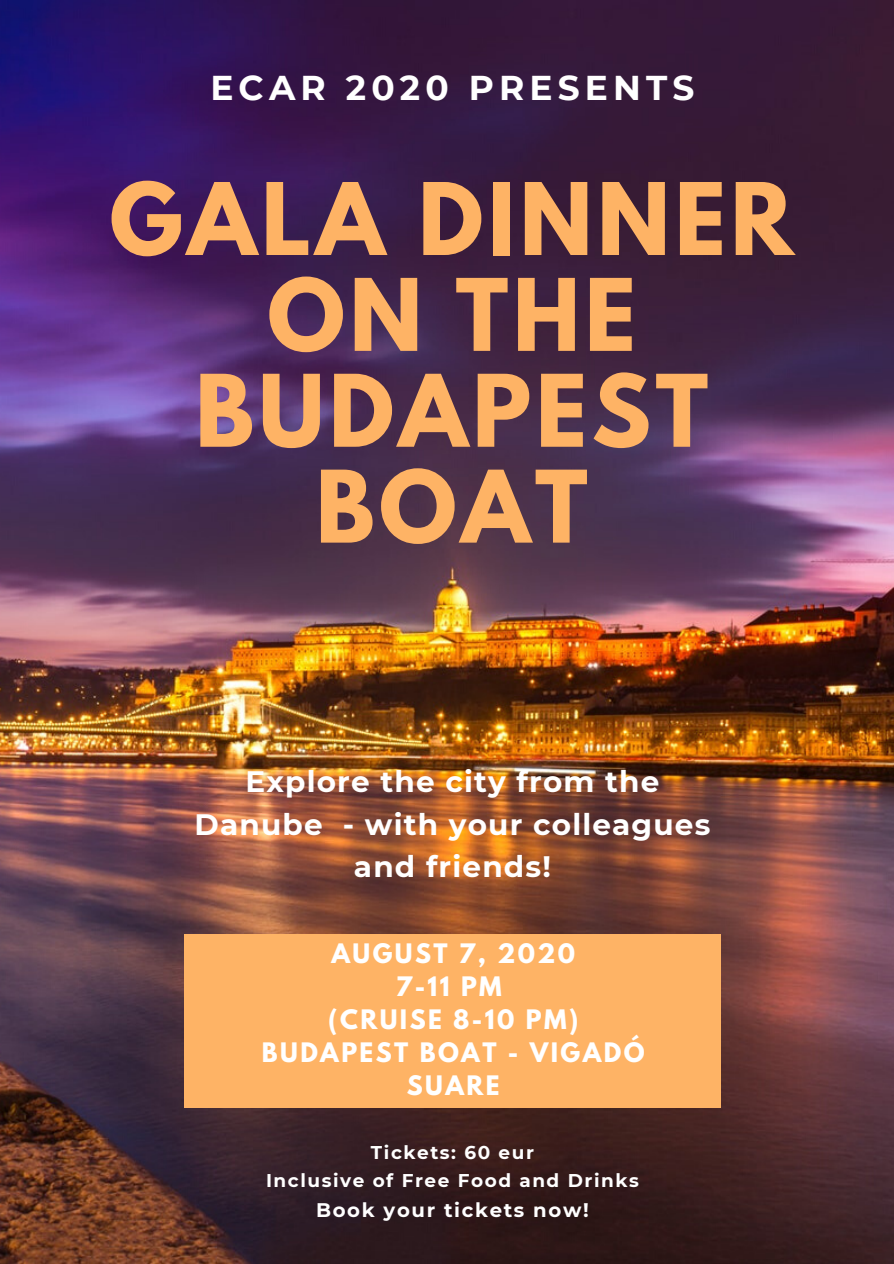
<style>
.page{position:relative;width:894px;height:1264px;background:#fff}
.page>*{position:absolute;margin:0;border:0;box-sizing:border-box;transform-origin:0 0}
.t1{font:700 88.5px/95.8px "League Spartan";letter-spacing:.05em;color:#feb365;text-align:center}
.t2{font:700 34.35px "Montserrat";letter-spacing:.15em;color:#fff}
.t3{font:700 29.55px/42.5px "Montserrat";letter-spacing:.04em;color:#fff;text-align:center}
.t4{font:700 23.7px/33.2px "League Spartan";letter-spacing:.1em;color:#fff;text-align:center}
.t5{font:700 19.65px "Montserrat";letter-spacing:.085em;color:#fff}
.t6{font:700 18.45px/27.6px "Montserrat";letter-spacing:.085em;color:#fff;text-align:center}
</style>
<div class="page">
<img style="left:0;top:0;width:893px;height:1263px">
<div style="left:184px;top:934px;width:537px;height:173px;background:#feb365"></div>
<p class="t2" style="left:210px;top:66px;width:485px">ECAR 2020 PRESENTS</p>
<h1 class="t1" style="left:109px;top:183px;width:685px">GALA DINNER<br>ON THE<br>BUDAPEST<br>BOAT</h1>
<p class="t3" style="left:194px;top:760px;width:517px">Explore the city from the<br>Danube - with your colleagues and friends!</p>
<p class="t4" style="left:262px;top:939px;width:384px">AUGUST 7, 2020<br>7-11 PM<br>(CRUISE 8-10 PM)<br>BUDAPEST BOAT - VIGADÓ<br>SUARE</p>
<p class="t6" style="left:266px;top:1138px;width:374px">Tickets: 60 eur<br>Inclusive of Free Food and Drinks</p>
<p class="t5" style="left:316px;top:1197px;width:274px">Book your tickets now!</p>
</div>
